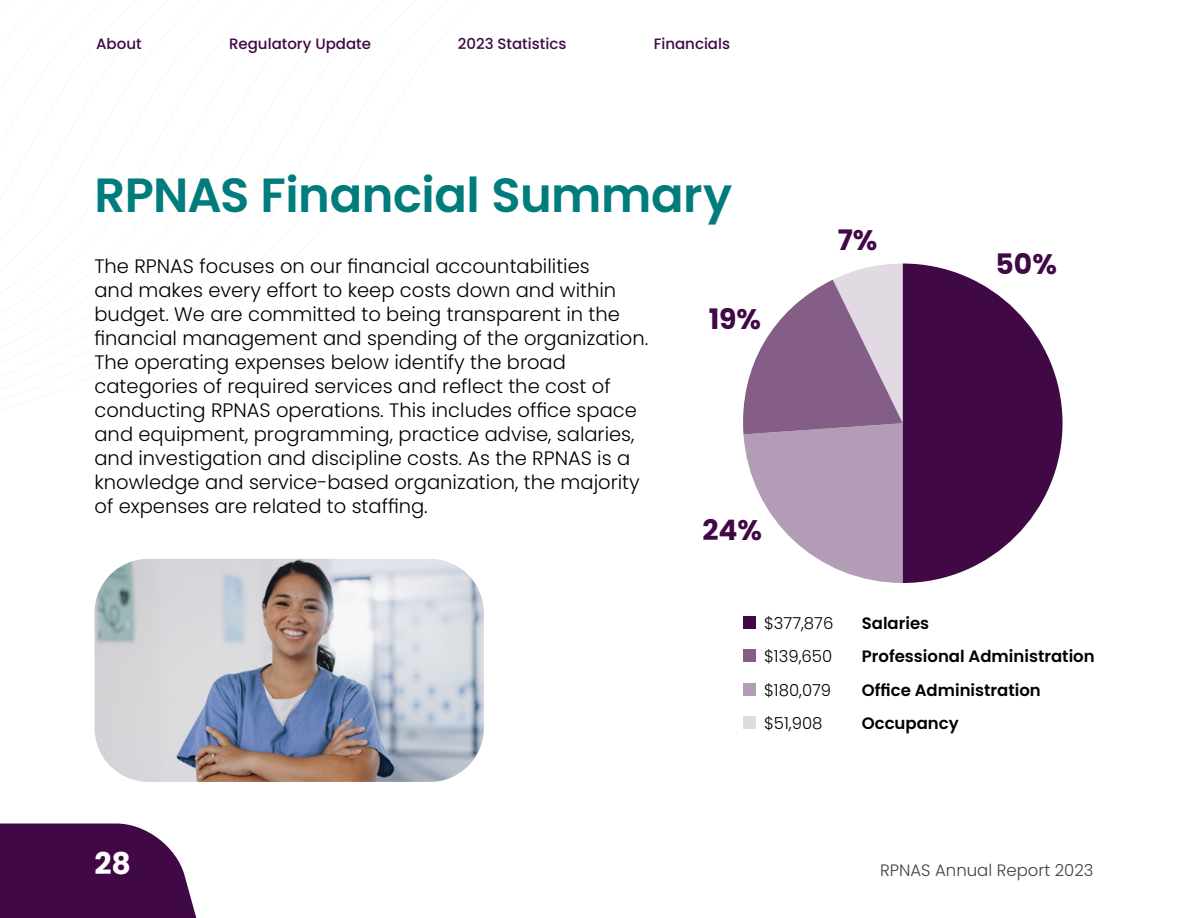
<style>
.page{position:relative;width:1188px;height:918px;background:#fff}
.page>*{position:absolute;margin:0;border:0;box-sizing:border-box;transform-origin:0 0}
.t1{font:600 48px "Poppins";letter-spacing:-.01em;color:#017c7c}
.t2{font:700 30px "Poppins";color:#fff}
.t3{font:700 28.2px "Poppins";color:#410846}
.t4{font:300 19.5px/24px "Poppins";color:#000}
.t5{font:600 16.5px/33.3px "Poppins";color:#000}
.t6{font:300 16.5px/33.3px "Poppins";color:#000}
.t7{font:300 16.5px "Poppins";color:#414042}
.t8{font:500 15px "Poppins";color:#410846}
</style>
<div class="page">
<svg style="left:743px;top:264px;width:160px;height:319px"></svg>
<svg style="left:903px;top:264px;width:160px;height:319px;fill:#410846"></svg>
<div style="left:743px;top:616px;width:12px;height:13px;background:#410846"></div>
<div style="left:743px;top:650px;width:12px;height:12px;background:#845e87"></div>
<div style="left:743px;top:683px;width:12px;height:13px;background:#b39cb5"></div>
<div style="left:743px;top:716px;width:12px;height:13px;background:#e2dae3"></div>
<img style="left:94px;top:559px;width:390px;height:223px">
<svg style="left:0;top:824px;width:197px;height:94px"></svg>
<p class="t8" style="left:96px;top:35px;width:47px">About</p>
<p class="t8" style="left:229px;top:35px;width:144px">Regulatory Update</p>
<p class="t8" style="left:458px;top:35px;width:110px">2023 Statistics</p>
<p class="t8" style="left:654px;top:35px;width:78px">Financials</p>
<h1 class="t1" style="left:94px;top:168px;width:639px">RPNAS Financial Summary</h1>
<p class="t4" style="left:94px;top:254px;width:555px">The RPNAS focuses on our financial accountabilities<br>and makes every effort to keep costs down and within budget. We are committed to being transparent in the financial management and spending of the organization.<br>The operating expenses below identify the broad categories of required services and reflect the cost of conducting RPNAS operations. This includes office space and equipment, programming, practice advise, salaries, and investigation and discipline costs. As the RPNAS is a knowledge and service-based organization, the majority of expenses are related to staffing.</p>
<h3 class="t3" style="left:709px;top:303px;width:54px">19%</h3>
<h3 class="t3" style="left:702px;top:514px;width:61px">24%</h3>
<h3 class="t3" style="left:838px;top:224px;width:41px">7%</h3>
<h3 class="t3" style="left:996px;top:248px;width:63px">50%</h3>
<h2 class="t2" style="left:94px;top:846px;width:38px">28</h2>
<p class="t6" style="left:764px;top:607px;width:71px">$377,876 $139,650 $180,079 $51,908</p>
<p class="t5" style="left:862px;top:607px;width:234px">Salaries<br>Professional Administration<br>Office Administration<br>Occupancy</p>
<p class="t7" style="left:880px;top:861px;width:215px">RPNAS Annual Report 2023</p>
</div>
